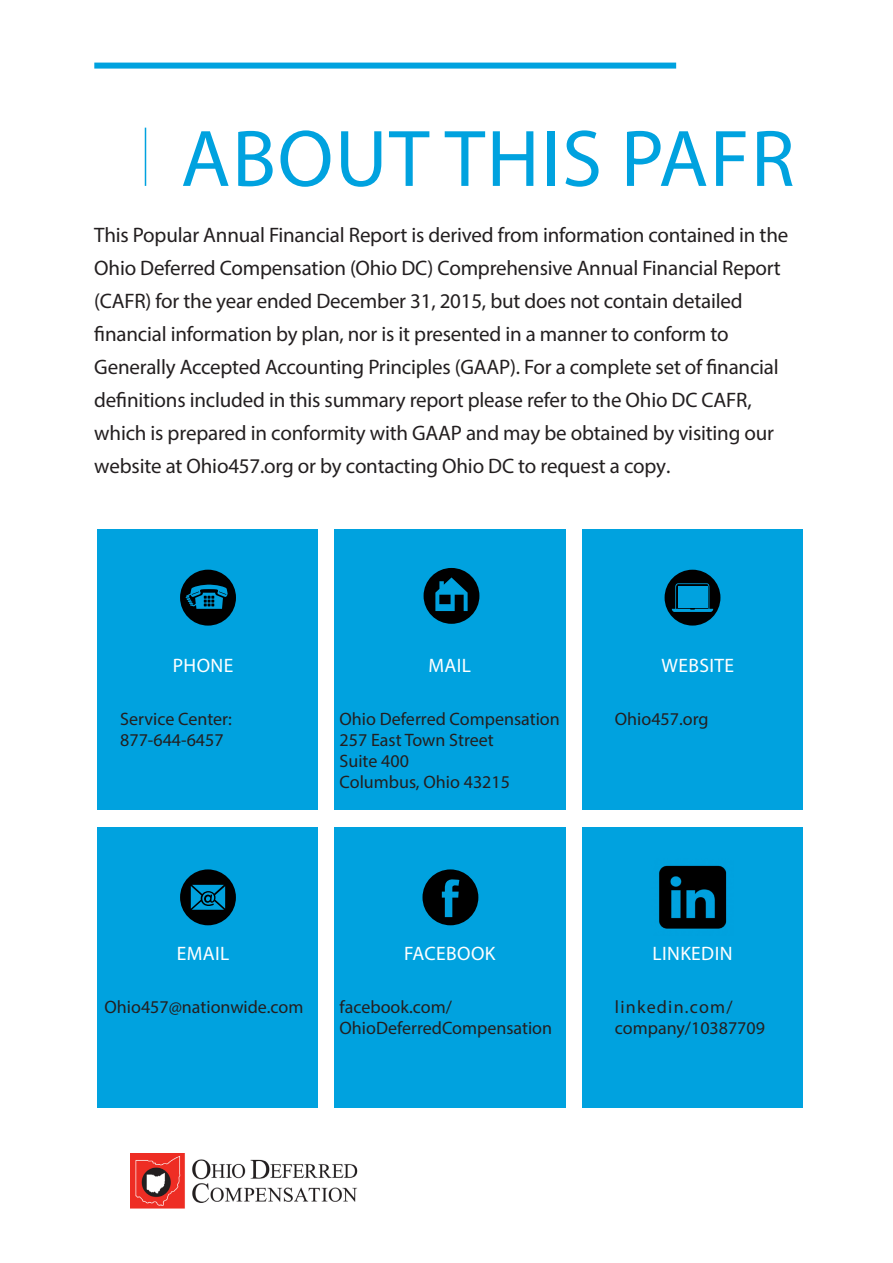
<style>
.page{position:relative;width:893px;height:1263px;background:#fff}
.page>*{position:absolute;margin:0;border:0;box-sizing:border-box;transform-origin:0 0}
.Page_Header_-_Blue{font:81px "Myriad Pro";letter-spacing:.02em;color:#00a2df}
.Page_Header_Subtext{font:21px/33px "Myriad Pro";letter-spacing:-.01em;color:#231f20}
.Page_Section_Title{font:19.5px "Myriad Pro";letter-spacing:.02em;color:#fff}
.Page_Body_Text_-_Bla{font:18px/21px "Myriad Pro";color:#231f20}
</style>
<div class="page">
<img style="left:131px;top:1153px;width:227px;height:56px">
<div style="left:97px;top:827px;width:220px;height:281px;background:#00a2df"></div>
<div style="left:334px;top:827px;width:231px;height:281px;background:#00a2df"></div>
<div style="left:582px;top:827px;width:221px;height:281px;background:#00a2df"></div>
<img style="left:659px;top:865px;width:68px;height:64px">
<div style="left:97px;top:530px;width:220px;height:280px;background:#00a2df"></div>
<div style="left:334px;top:530px;width:231px;height:280px;background:#00a2df"></div>
<div style="left:582px;top:530px;width:221px;height:280px;background:#00a2df"></div>
<hr style="left:145px;top:128px;width:1px;height:58px;background:#00a2df">
<div style="left:94px;top:63px;width:582px;height:6px;background:#00a2df"></div>
<svg style="left:180px;top:570px;width:56px;height:56px"></svg>
<div style="left:665px;top:570px;width:55px;height:55px;background:#000;border-radius:50%"></div>
<svg style="left:672px;top:583px;width:41px;height:29px"></svg>
<div style="left:678px;top:586px;width:29px;height:22px;background:#00a2df"></div>
<div style="left:180px;top:869px;width:56px;height:56px;background:#000;border-radius:50%"></div>
<svg style="left:191px;top:885px;width:34px;height:25px"></svg>
<div style="left:422px;top:869px;width:56px;height:56px;background:#000;border-radius:50%"></div>
<svg style="left:442px;top:879px;width:17px;height:38px"></svg>
<div style="left:424px;top:568px;width:55px;height:56px;background:#000;border-radius:50%"></div>
<svg style="left:435px;top:577px;width:33px;height:34px"></svg>
<p class="Page_Header_-_Blue" style="left:181px;top:109px;width:615px">ABOUT THIS PAFR</p>
<p class="Page_Header_Subtext" style="left:94px;top:218px;width:695px">This Popular Annual Financial Report is derived from information contained in the Ohio Deferred Compensation (Ohio DC) Comprehensive Annual Financial Report (CAFR) for the year ended December 31, 2015, but does not contain detailed financial information by plan, nor is it presented in a manner to conform to Generally Accepted Accounting Principles (GAAP). For a complete set of financial definitions included in this summary report please refer to the Ohio DC CAFR, which is prepared in conformity with GAAP and may be obtained by visiting our website at Ohio457.org or by contacting Ohio DC to request a copy.</p>
<p class="Page_Section_Title" style="left:173px;top:653px;width:62px">PHONE</p>
<p class="Page_Section_Title" style="left:429px;top:653px;width:44px">MAIL</p>
<p class="Page_Section_Title" style="left:661px;top:653px;width:74px">WEBSITE</p>
<p class="Page_Body_Text_-_Bla" style="left:120px;top:708px;width:113px">Service Center:</p>
<p class="Page_Body_Text_-_Bla" style="left:120px;top:729px;width:105px">877-644-6457</p>
<p class="Page_Body_Text_-_Bla" style="left:340px;top:708px;width:222px">Ohio Deferred Compensation</p>
<p class="Page_Body_Text_-_Bla" style="left:615px;top:708px;width:95px">Ohio457.org</p>
<p class="Page_Body_Text_-_Bla" style="left:340px;top:729px;width:156px">257 East Town Street</p>
<p class="Page_Body_Text_-_Bla" style="left:340px;top:750px;width:71px">Suite 400</p>
<p class="Page_Body_Text_-_Bla" style="left:340px;top:771px;width:172px">Columbus, Ohio 43215</p>
<p class="Page_Section_Title" style="left:177px;top:941px;width:54px">EMAIL</p>
<p class="Page_Section_Title" style="left:404px;top:941px;width:93px">FACEBOOK</p>
<p class="Page_Section_Title" style="left:652px;top:941px;width:82px">LINKEDIN</p>
<p class="Page_Body_Text_-_Bla" style="left:105px;top:996px;width:200px">Ohio457@nationwide.com</p>
<p class="Page_Body_Text_-_Bla" style="left:340px;top:996px;width:214px">facebook.com/<br>OhioDeferredCompensation</p>
<p class="Page_Body_Text_-_Bla" style="left:615px;top:996px;width:152px">linkedin.com/ company/10387709</p>
</div>
